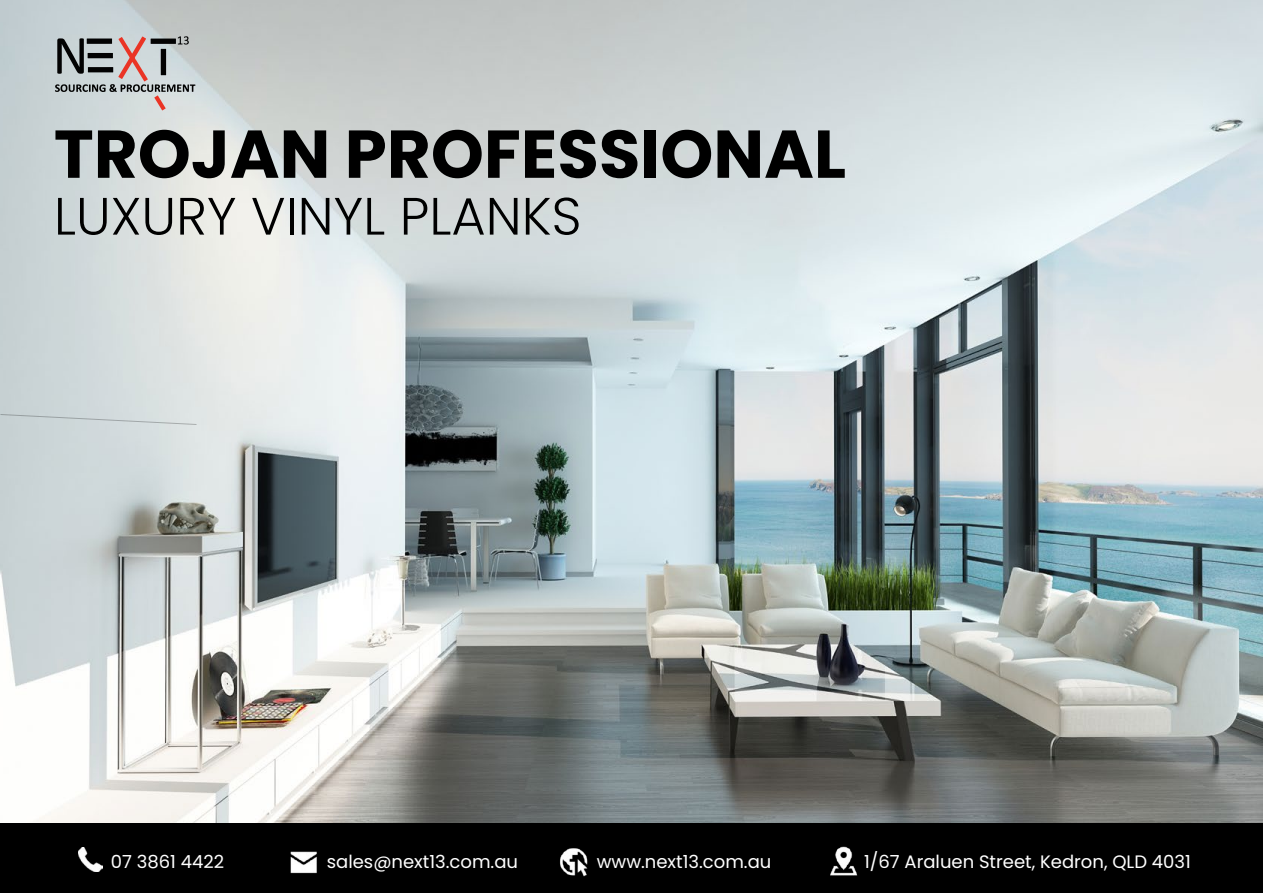
<style>
.page{position:relative;width:1263px;height:893px;background:#fff}
.page>*{position:absolute;margin:0;border:0;box-sizing:border-box;transform-origin:0 0}
.t1{font:700 67.5px "Poppins";color:#000}
.t2{font:300 52.5px "Poppins";color:#000}
.t3{font:18px "Poppins";color:#fff}
</style>
<div class="page">
<img style="left:0;top:0;width:1263px;height:823px">
<div style="left:0;top:823px;width:1263px;height:70px;background:#000"></div>
<svg style="left:55px;top:36px;width:140px;height:75px;background:#adadad"></svg>
<svg style="left:0;top:414px;width:196px;height:11px;background:#ccd4d6"></svg>
<img style="left:560px;top:848px;width:28px;height:29px">
<img style="left:830px;top:846px;width:28px;height:30px">
<img style="left:79px;top:847px;width:24px;height:24px">
<img style="left:290px;top:851px;width:27px;height:23px">
<h1 class="t1" style="left:54px;top:115px;width:794px">TROJAN PROFESSIONAL</h1>
<h2 class="t2" style="left:54px;top:186px;width:529px">LUXURY VINYL PLANKS</h2>
<p class="t3" style="left:111px;top:851px;width:115px">07 3861 4422</p>
<p class="t3" style="left:327px;top:851px;width:193px">sales@next13.com.au</p>
<p class="t3" style="left:597px;top:851px;width:176px">www.next13.com.au</p>
<p class="t3" style="left:864px;top:851px;width:328px">1/67 Araluen Street, Kedron, QLD 4031</p>
</div>
